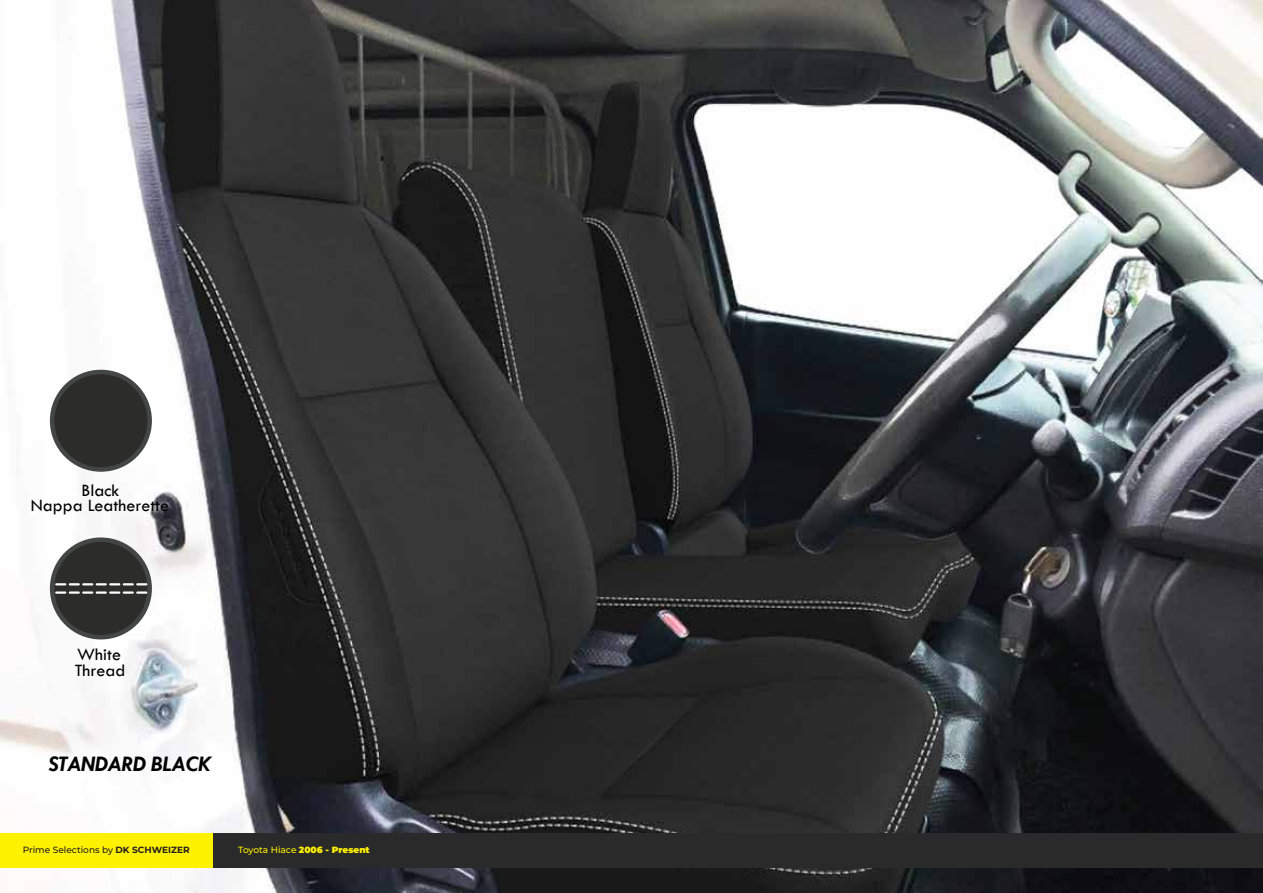
<style>
.page{position:relative;width:1263px;height:893px;background:#fff}
.page>*{position:absolute;margin:0;border:0;box-sizing:border-box;transform-origin:0 0}
.t1{font:italic 700 22.5px "Tw Cen";letter-spacing:-.02em;color:#000}
.t2{font:18px/14.5px "Tw Cen";color:#000;text-align:center}
.t3{font:500 9px "Montserrat";color:#231f20}
.t4{font:900 9px "Montserrat";color:#fff200}
.s1{font-weight:700}
.s2{font-weight:500}
</style>
<div class="page">
<img style="left:0;top:0;width:1263px;height:893px">
<div style="left:51px;top:540px;width:98px;height:97px;background:#2c2c2b;border-radius:50%"></div>
<div style="left:50px;top:537px;width:102px;height:102px;border:5px solid #444545;border-radius:50%"></div>
<svg style="left:56px;top:583px;width:91px;height:2px"></svg>
<svg style="left:56px;top:591px;width:91px;height:3px"></svg>
<div style="left:52px;top:372px;width:98px;height:97px;background:#2c2c2b;border-radius:50%"></div>
<div style="left:50px;top:370px;width:102px;height:102px;border:5px solid #444545;border-radius:50%"></div>
<div style="left:213px;top:833px;width:1050px;height:34px;background:#2a2a2a"></div>
<div style="left:0;top:833px;width:213px;height:34px;background:#fff200"></div>
<p class="t2" style="left:31px;top:484px;width:140px">Black<br>Nappa Leatherette</p>
<p class="t2" style="left:75px;top:647px;width:52px;line-height:16.2px;text-align:left">White<br>Thread</p>
<p class="t1" style="left:49px;top:750px;width:164px">STANDARD BLACK</p>
<p class="t3" style="left:23px;top:846px;width:168px">Prime Selections by <span class="s1">DK SCHWEIZER</span></p>
<p class="t4" style="left:238px;top:844px;width:133px"><span class="s2">Toyota Hiace</span> 2006 - Present</p>
</div>
